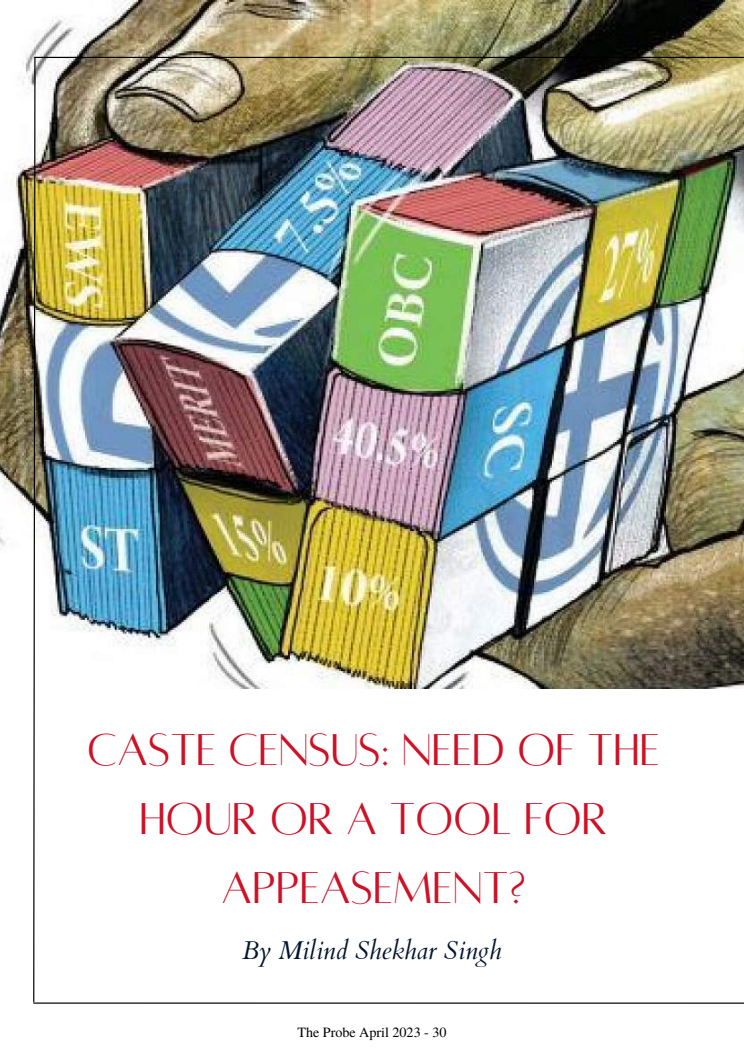
<style>
.page{position:relative;width:744px;height:1053px;background:#fff}
.page>*{position:absolute;margin:0;border:0;box-sizing:border-box;transform-origin:0 0}
.t1{font:49.2px/68.7px "Alta regular";color:#ce1126;text-align:center}
.t2{font:italic 25.76px "Cardo";color:#02142e}
.t3{font:14.08px "Te X Gyre Termes";color:#000}
</style>
<div class="page">
<img style="left:0;top:0;width:744px;height:688px">
<hr style="left:34px;top:57px;width:710px;height:1px;background:#000">
<svg style="left:33px;top:57px;width:3px;height:946px"></svg>
<hr style="left:34px;top:1002px;width:710px;height:1px;background:#000">
<p class="t1" style="left:87px;top:716px;width:574px">CASTE CENSUS: NEED OF THE<br>HOUR OR A TOOL FOR<br>APPEASEMENT?</p>
<p class="t2" style="left:242px;top:933px;width:261px">By Milind Shekhar Singh</p>
<p class="t3" style="left:297px;top:1021px;width:151px">The Probe April 2023 - 30</p>
</div>
